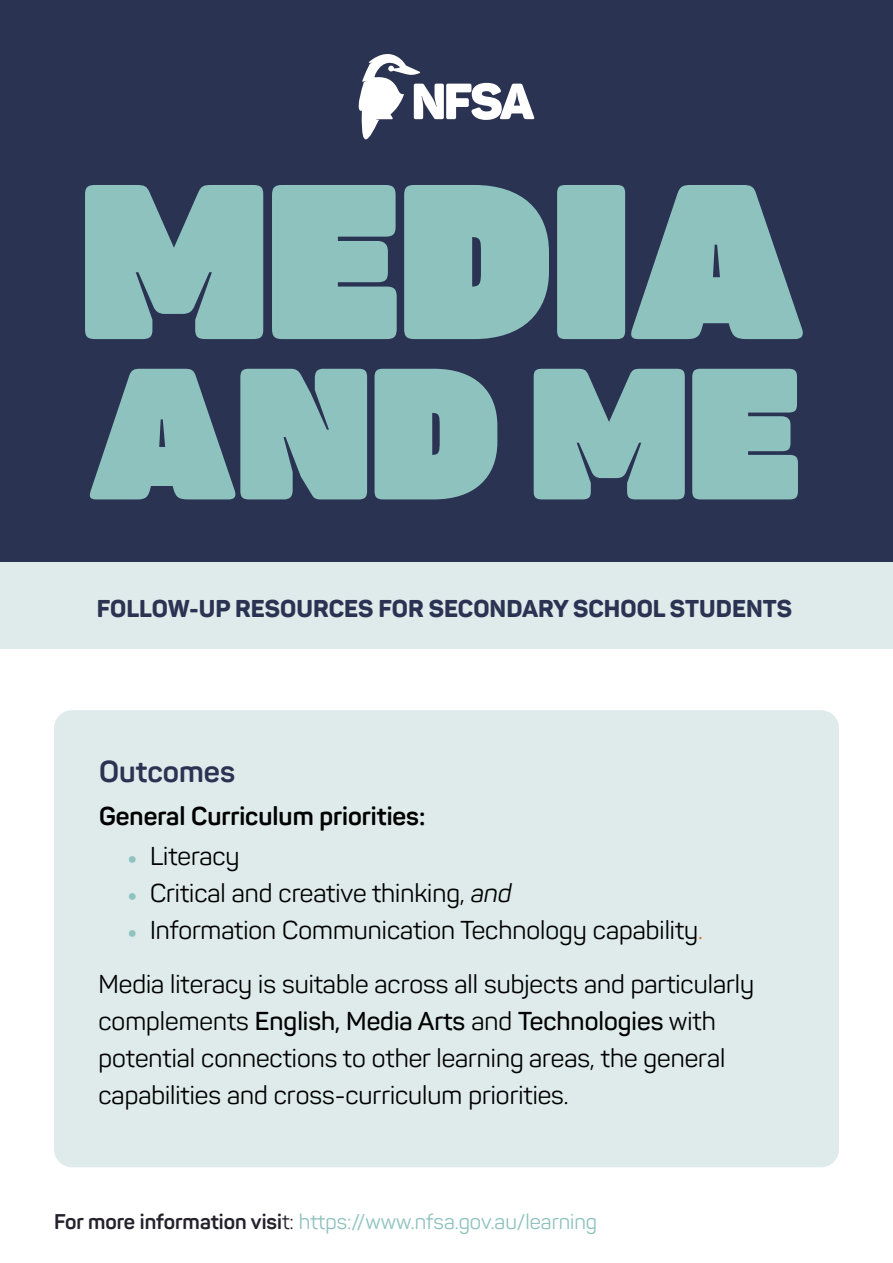
<style>
.page{position:relative;width:893px;height:1263px;background:#fff}
.page>*{position:absolute;margin:0;border:0;box-sizing:border-box;transform-origin:0 0}
.t1{font:700 30px "Panton";color:#2b3353}
.t2{font:25.5px/37.2px "Panton";color:#000}
.t3{font:700 25.5px "Panton";color:#000}
.t4{font:800 24px "Panton";color:#2b3353}
.t5{font:21px "Panton";color:#8ec2bf}
.s1{font-weight:900;font-size:21px;color:#8ec2bf}
.s2{font-style:italic}
.s3{color:#d07631}
.s4{font-weight:600}
.s5{font-weight:700;color:#24212d}
.s6{color:#24212d}
</style>
<div class="page">
<div style="left:54px;top:710px;width:785px;height:457px;background:#dfebeb;border-radius:18px"></div>
<div style="left:0;top:0;width:893px;height:649px;background:#dfebeb"></div>
<div style="left:0;top:0;width:893px;height:561px;background:#2b3353"></div>
<svg style="left:358px;top:54px;width:177px;height:86px"></svg>
<svg style="left:89px;top:369px;width:709px;height:130px;fill:#8ec2bf"></svg>
<svg style="left:85px;top:185px;width:718px;height:154px;fill:#8ec2bf"></svg>
<p class="t4" style="left:97px;top:593px;width:697px">FOLLOW-UP RESOURCES FOR SECONDARY SCHOOL STUDENTS</p>
<p class="t1" style="left:99px;top:753px;width:138px">Outcomes</p>
<p class="t3" style="left:99px;top:800px;width:328px">General Curriculum priorities:</p>
<p class="t2" style="left:129px;top:837px;width:112px"><span class="s1">•</span> Literacy</p>
<p class="t2" style="left:129px;top:874px;width:385px"><span class="s1">•</span> Critical and creative thinking, <span class="s2">and</span></p>
<p class="t2" style="left:129px;top:911px;width:576px"><span class="s1">•</span> Information Communication Technology capability<span class="s3">.</span></p>
<p class="t2" style="left:98px;top:965px;width:657px">Media literacy is suitable across all subjects and particularly complements <span class="s4">English, Media Arts</span> and <span class="s4">Technologies</span> with potential connections to other learning areas, the general capabilities and cross-curriculum priorities.</p>
<p class="t5" style="left:54px;top:1209px;width:545px"><span class="s5">For more information visi</span><span class="s6">t:</span> https://www.nfsa.gov.au/learning</p>
</div>
